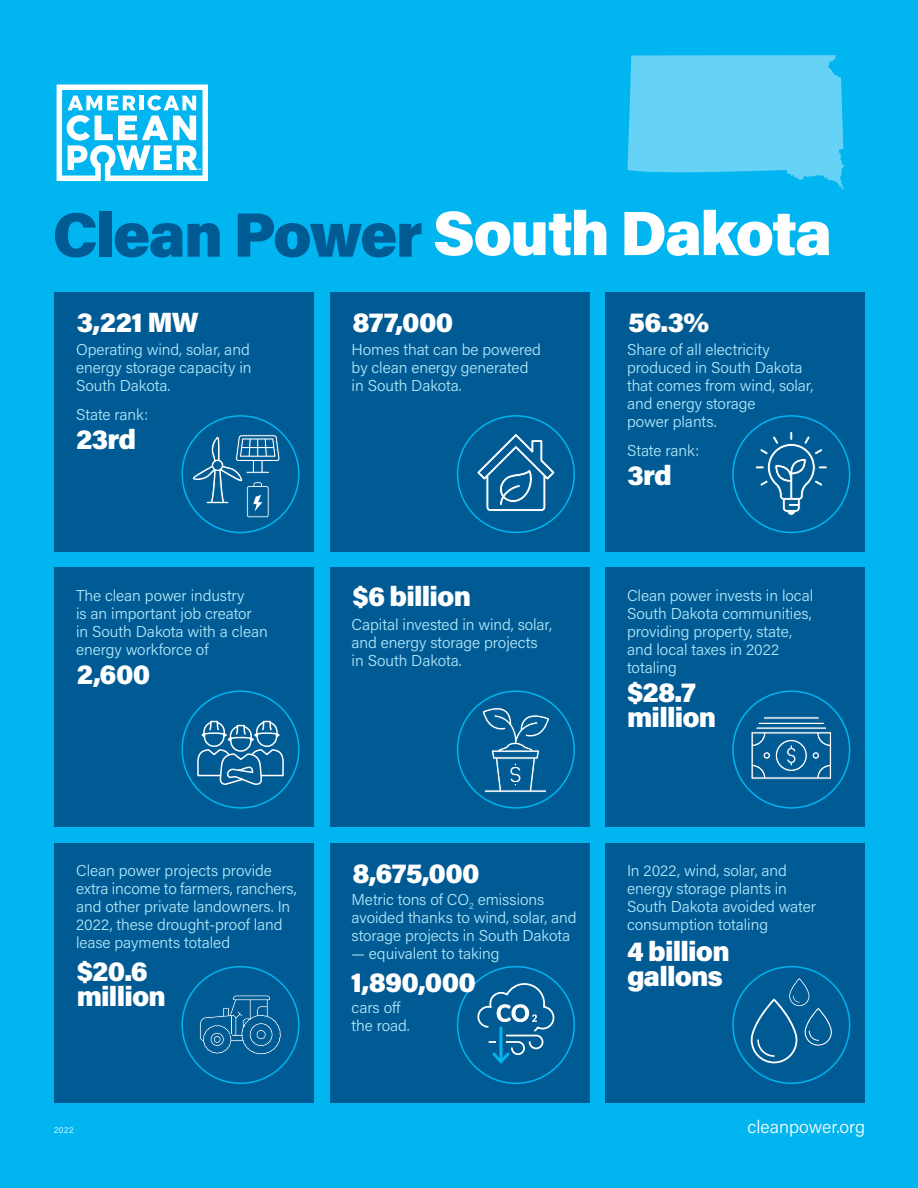
<style>
.page{position:relative;width:918px;height:1188px;background:#00b5f0}
.page>*{position:absolute;margin:0;border:0;box-sizing:border-box;transform-origin:0 0}
.t1{font:900 62.55px "Acumin Pro";letter-spacing:-.035em;color:#fff}
.t2{font:900 27.9px/25.5px "Acumin Pro";letter-spacing:-.03em;color:#fff}
.t3{font:300 18px "Acumin Pro";color:#fff}
.t4{font:300 15.75px/18px "Acumin Pro";letter-spacing:-.005em;color:#b3e9fa}
.t5{font:300 8.25px "Acumin Pro";color:#fff}
.t6{font:700 2.4px "Myriad Pro";color:#fff}
.s1{color:#005b94}
</style>
<div class="page">
<svg style="left:57px;top:84px;width:151px;height:97px"></svg>
<div style="left:55px;top:568px;width:259px;height:259px;background:#005b94"></div>
<div style="left:330px;top:568px;width:260px;height:259px;background:#005b94"></div>
<div style="left:605px;top:568px;width:260px;height:259px;background:#005b94"></div>
<div style="left:55px;top:292px;width:259px;height:260px;background:#005b94"></div>
<div style="left:330px;top:292px;width:260px;height:260px;background:#005b94"></div>
<div style="left:605px;top:292px;width:260px;height:260px;background:#005b94"></div>
<div style="left:55px;top:843px;width:259px;height:260px;background:#005b94"></div>
<div style="left:330px;top:843px;width:260px;height:260px;background:#005b94"></div>
<div style="left:605px;top:843px;width:260px;height:260px;background:#005b94"></div>
<div style="left:181px;top:415px;width:119px;height:118px;border:2px solid #00b5ef;border-radius:50%"></div>
<div style="left:457px;top:415px;width:118px;height:118px;border:2px solid #00b5ef;border-radius:50%"></div>
<div style="left:732px;top:415px;width:118px;height:118px;border:2px solid #00b5ef;border-radius:50%"></div>
<div style="left:181px;top:691px;width:119px;height:118px;border:2px solid #00b5ef;border-radius:50%"></div>
<div style="left:457px;top:691px;width:118px;height:118px;border:2px solid #00b5ef;border-radius:50%"></div>
<div style="left:732px;top:691px;width:118px;height:118px;border:2px solid #00b5ef;border-radius:50%"></div>
<div style="left:181px;top:966px;width:119px;height:118px;border:2px solid #00b5ef;border-radius:50%"></div>
<div style="left:457px;top:966px;width:118px;height:118px;border:2px solid #00b5ef;border-radius:50%"></div>
<div style="left:732px;top:966px;width:118px;height:118px;border:2px solid #00b5ef;border-radius:50%"></div>
<svg style="left:751px;top:978px;width:81px;height:85px"></svg>
<svg style="left:482px;top:707px;width:68px;height:86px"></svg>
<svg style="left:755px;top:432px;width:73px;height:84px"></svg>
<svg style="left:197px;top:720px;width:87px;height:65px"></svg>
<svg style="left:476px;top:433px;width:80px;height:85px"></svg>
<svg style="left:751px;top:716px;width:81px;height:64px"></svg>
<svg style="left:200px;top:995px;width:81px;height:60px"></svg>
<svg style="left:477px;top:982px;width:78px;height:82px"></svg>
<svg style="left:192px;top:432px;width:88px;height:86px"></svg>
<svg style="left:627px;top:55px;width:217px;height:134px;background:#56cef5"></svg>
<p class="t6" style="left:198px;top:168px;width:5px">TM</p>
<h1 class="t1" style="left:52px;top:189px;width:781px"><span class="s1">Clean Power</span> South Dakota</h1>
<h2 class="t2" style="left:77px;top:308px;width:124px">3,221 MW</h2>
<h2 class="t2" style="left:352px;top:308px;width:103px">877,000</h2>
<h2 class="t2" style="left:628px;top:308px;width:83px">56.3%</h2>
<p class="t4" style="left:76px;top:339px;width:177px;text-align:justify">Operating wind, solar, and energy storage capacity in South Dakota.</p>
<p class="t4" style="left:76px;top:405px;width:74px">State rank:</p>
<h2 class="t2" style="left:76px;top:425px;width:62px">23rd</h2>
<p class="t4" style="left:76px;top:586px;width:193px">The clean power industry<br>is an important job creator in South Dakota with a clean energy workforce of</p>
<h2 class="t2" style="left:77px;top:660px;width:75px">2,600</h2>
<p class="t4" style="left:76px;top:861px;width:222px">Clean power projects provide extra income to farmers, ranchers, and other private landowners. In<br>2022, these drought-proof land lease payments totaled</p>
<h2 class="t2" style="left:77px;top:957px;width:91px">$20.6 million</h2>
<p class="t4" style="left:352px;top:339px;width:191px">Homes that can be powered by clean energy generated in South Dakota.</p>
<p class="t4" style="left:627px;top:339px;width:188px">Share of all electricity produced in South Dakota that comes from wind, solar, and energy storage<br>power plants.</p>
<p class="t4" style="left:627px;top:441px;width:74px">State rank:</p>
<h2 class="t2" style="left:352px;top:582px;width:120px">$6 billion</h2>
<p class="t4" style="left:352px;top:615px;width:202px">Capital invested in wind, solar, and energy storage projects in South Dakota.</p>
<h2 class="t2" style="left:627px;top:461px;width:46px">3rd</h2>
<p class="t4" style="left:627px;top:586px;width:188px">Clean power invests in local<br>South Dakota communities, providing property, state, and local taxes in 2022 totaling</p>
<h2 class="t2" style="left:627px;top:678px;width:91px">$28.7 million</h2>
<h2 class="t2" style="left:352px;top:859px;width:129px">8,675,000</h2>
<p class="t4" style="left:352px;top:890px;width:227px">Metric tons of CO<sub>2</sub> emissions avoided thanks to wind, solar, and storage projects in South Dakota</p>
<p class="t4" style="left:352px;top:944px;width:150px">— equivalent to taking</p>
<p class="t4" style="left:352px;top:998px;width:60px">cars off the road.</p>
<h2 class="t2" style="left:351px;top:968px;width:127px">1,890,000</h2>
<p class="t4" style="left:627px;top:861px;width:190px">In 2022, wind, solar, and energy storage plants in<br>South Dakota avoided water consumption totaling</p>
<h2 class="t2" style="left:627px;top:937px;width:104px">4 billion gallons</h2>
<p class="t5" style="left:54px;top:1125px;width:21px">2022</p>
<p class="t3" style="left:748px;top:1115px;width:119px">cleanpower.org</p>
</div>
